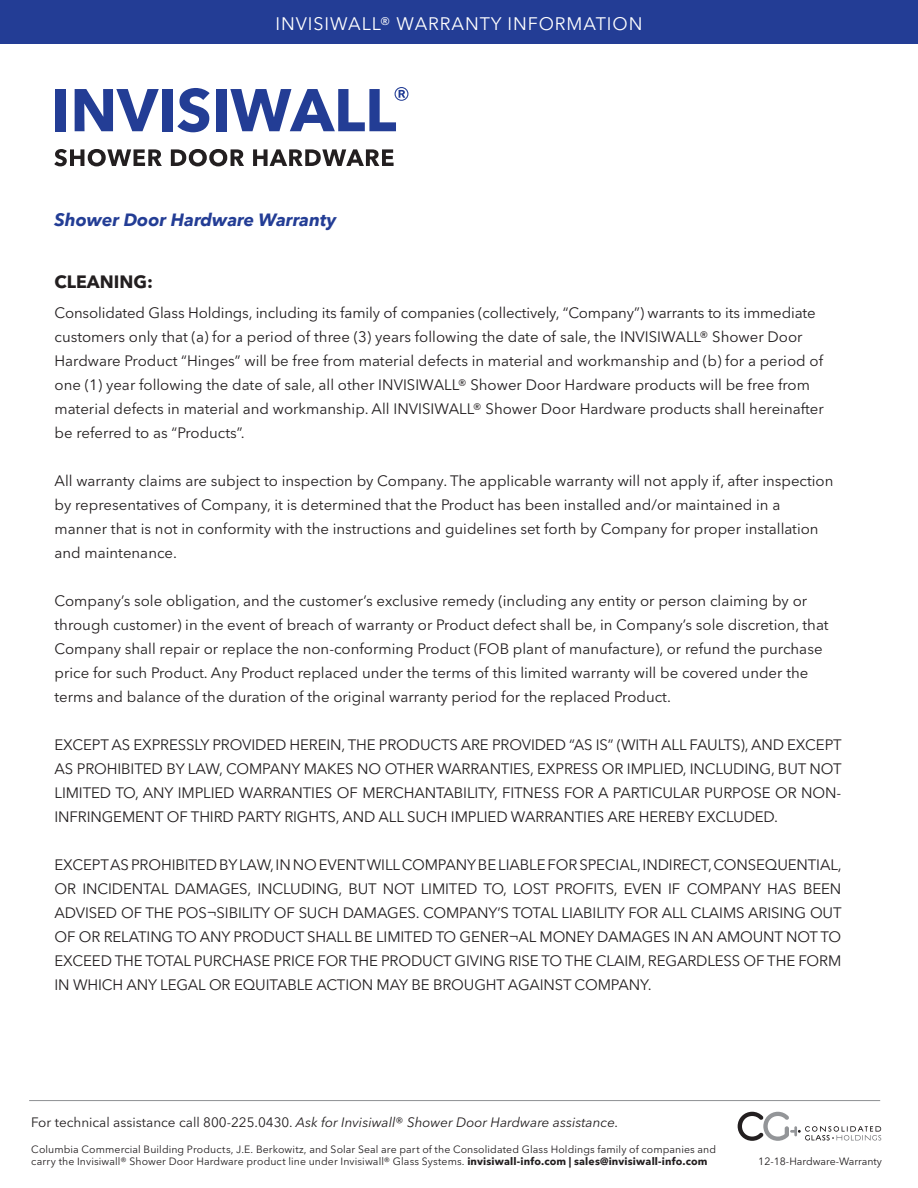
<style>
.page{position:relative;width:918px;height:1188px;background:#fff}
.page>*{position:absolute;margin:0;border:0;box-sizing:border-box;transform-origin:0 0}
.t1{font:18px "Avenir Next LT Pro";letter-spacing:.05em;color:#fff}
.t2{font:italic 700 17.7px "Avenir Next LT Pro";color:#233d95}
.t3{font:700 17.7px "Avenir Next LT Pro";color:#231f20}
.t4{font:15px/24px "Avenir Next LT Pro";color:#231f20}
.t5{font:italic 13.5px "Avenir Next LT Pro";color:#231f20}
.t6{font:10.5px/12.6px "Avenir Next LT Pro";letter-spacing:.01em;color:#231f20}
.s1{font-style:normal}
.s2{font-weight:700}
</style>
<div class="page">
<svg style="left:738px;top:1112px;width:143px;height:29px"></svg>
<hr style="left:29px;top:1100px;width:851px;height:1px;background:#8d8f92">
<div style="left:56px;top:89px;width:10px;height:42px;background:#233d95"></div>
<svg style="left:75px;top:89px;width:84px;height:42px"></svg>
<div style="left:162px;top:89px;width:10px;height:42px;background:#233d95"></div>
<svg style="left:177px;top:88px;width:33px;height:44px"></svg>
<div style="left:216px;top:89px;width:10px;height:42px;background:#233d95"></div>
<svg style="left:230px;top:87px;width:178px;height:44px"></svg>
<svg style="left:54px;top:149px;width:108px;height:17px"></svg>
<svg style="left:171px;top:149px;width:73px;height:17px"></svg>
<svg style="left:253px;top:149px;width:141px;height:17px"></svg>
<div style="left:0;top:0;width:918px;height:43px;background:#233d95"></div>
<p class="t1" style="left:275px;top:13px;width:369px">INVISIWALL® WARRANTY INFORMATION</p>
<p class="t2" style="left:55px;top:209px;width:283px">Shower Door Hardware Warranty</p>
<p class="t3" style="left:55px;top:271px;width:100px">CLEANING:</p>
<p class="t4" style="left:55px;top:301px;width:771px">Consolidated Glass Holdings, including its family of companies (collectively, “Company”) warrants to its immediate customers only that (a) for a period of three (3) years following the date of sale, the INVISIWALL® Shower Door Hardware Product “Hinges” will be free from material defects in material and workmanship and (b) for a period of one (1) year following the date of sale, all other INVISIWALL® Shower Door Hardware products will be free from material defects in material and workmanship. All INVISIWALL® Shower Door Hardware products shall hereinafter be referred to as “Products”.</p>
<p class="t4" style="left:55px;top:469px;width:780px">All warranty claims are subject to inspection by Company. The applicable warranty will not apply if, after inspection by representatives of Company, it is determined that the Product has been installed and/or maintained in a manner that is not in conformity with the instructions and guidelines set forth by Company for proper installation and maintenance.</p>
<p class="t4" style="left:55px;top:589px;width:776px">Company’s sole obligation, and the customer’s exclusive remedy (including any entity or person claiming by or through customer) in the event of breach of warranty or Product defect shall be, in Company’s sole discretion, that Company shall repair or replace the non-conforming Product (FOB plant of manufacture), or refund the purchase price for such Product. Any Product replaced under the terms of this limited warranty will be covered under the terms and balance of the duration of the original warranty period for the replaced Product.</p>
<p class="t4" style="left:55px;top:733px;width:789px;text-align:justify">EXCEPT AS EXPRESSLY PROVIDED HEREIN, THE PRODUCTS ARE PROVIDED “AS IS” (WITH ALL FAULTS), AND EXCEPT AS PROHIBITED BY LAW, COMPANY MAKES NO OTHER WARRANTIES, EXPRESS OR IMPLIED, INCLUDING, BUT NOT LIMITED TO, ANY IMPLIED WARRANTIES OF MERCHANTABILITY, FITNESS FOR A PARTICULAR PURPOSE OR NON-INFRINGEMENT OF THIRD PARTY RIGHTS, AND ALL SUCH IMPLIED WARRANTIES ARE HEREBY EXCLUDED.</p>
<p class="t4" style="left:55px;top:853px;width:789px;text-align:justify">EXCEPT AS PROHIBITED BY LAW, IN NO EVENT WILL COMPANY BE LIABLE FOR SPECIAL, INDIRECT, CONSEQUENTIAL, OR INCIDENTAL DAMAGES, INCLUDING, BUT NOT LIMITED TO, LOST PROFITS, EVEN IF COMPANY HAS BEEN ADVISED OF THE POS¬SIBILITY OF SUCH DAMAGES. COMPANY’S TOTAL LIABILITY FOR ALL CLAIMS ARISING OUT OF OR RELATING TO ANY PRODUCT SHALL BE LIMITED TO GENER¬AL MONEY DAMAGES IN AN AMOUNT NOT TO EXCEED THE TOTAL PURCHASE PRICE FOR THE PRODUCT GIVING RISE TO THE CLAIM, REGARDLESS OF THE FORM IN WHICH ANY LEGAL OR EQUITABLE ACTION MAY BE BROUGHT AGAINST COMPANY.</p>
<p class="t5" style="left:31px;top:1115px;width:589px"><span class="s1">For technical assistance call 800-225.0430.</span> Ask for Invisiwall<span class="s1">®</span> Shower Door Hardware assistance.</p>
<p class="t6" style="left:31px;top:1143px;width:686px">Columbia Commercial Building Products, J.E. Berkowitz, and Solar Seal are part of the Consolidated Glass Holdings family of companies and carry the Invisiwall® Shower Door Hardware product line under Invisiwall® Glass Systems. <span class="s2">invisiwall-info.com | sales@invisiwall-info.com</span></p>
<p class="t6" style="left:758px;top:1155px;width:125px">12-18-Hardware-Warranty</p>
</div>
